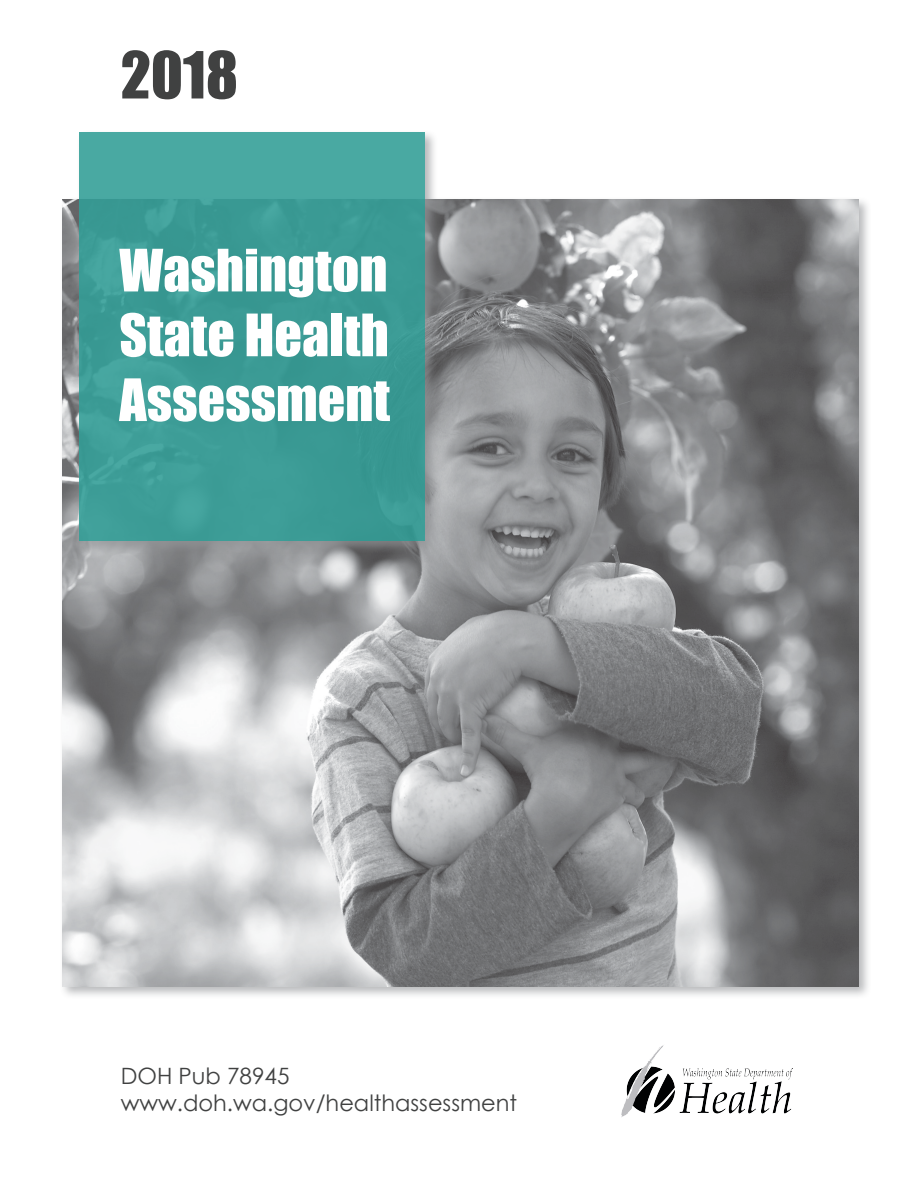
<style>
.page{position:relative;width:918px;height:1188px;background:#fff}
.page>*{position:absolute;margin:0;border:0;box-sizing:border-box;transform-origin:0 0}
.t1{font:60px "Impact";color:#404141}
.t2{font:54px/64.8px "Impact";color:#fff}
.t3{font:22.5px "Century Gothic";color:#404141}
</style>
<div class="page">
<div style="left:59px;top:196px;width:812px;height:804px;background:#939598;opacity:.75"></div>
<img style="left:63px;top:200px;width:796px;height:787px">
<img style="left:621px;top:1045px;width:172px;height:72px">
<div style="left:76px;top:129px;width:362px;height:426px;background:#939598;opacity:.75"></div>
<div style="left:80px;top:133px;width:345px;height:408px;background:linear-gradient(to right,#40a09a,#3b9b95)"></div>
<p class="t1" style="left:121px;top:28px;width:119px">2018</p>
<p class="t2" style="left:119px;top:236px;width:271px">Washington<br>State Health</p>
<p class="t2" style="left:119px;top:366px;width:272px">Assessment</p>
<p class="t3" style="left:121px;top:1061px;width:170px">DOH Pub 78945</p>
<p class="t3" style="left:121px;top:1088px;width:398px">www.doh.wa.gov/healthassessment</p>
</div>
